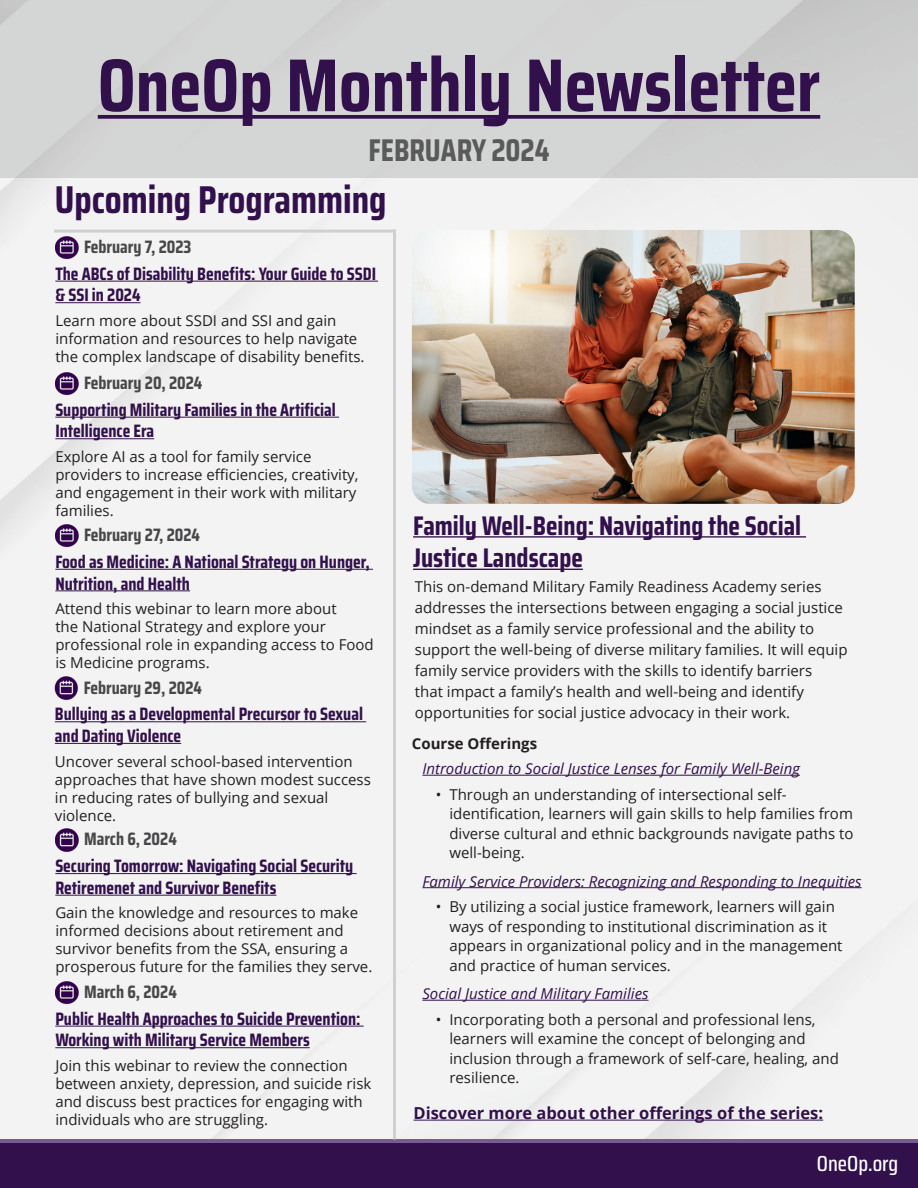
<style>
.page{position:relative;width:918px;height:1188px;background:#fff}
.page>*{position:absolute;margin:0;border:0;box-sizing:border-box;transform-origin:0 0}
.t1{font:700 75px "Saira Condensed";color:#32104c}
.t2{font:700 38.85px "Saira Condensed";color:#32104c}
.t3{font:700 31.5px "Saira Condensed";color:#5a5a5a}
.t4{font:700 27px/32.4px "Saira Condensed";color:#32104c}
.t5{font:500 21.75px "Saira Condensed";color:#fff}
.t6{font:700 18px/21.6px "Saira Condensed";color:#32104c}
.t7{font:700 18px "Saira Condensed";color:#48474a}
.t8{font:700 16.5px "Open Sans";color:#32104c}
.t9{font:15px/18px "Open Sans";color:#231f20}
.t10{font:italic 15px "Open Sans";color:#32104c}
.t11{font:700 15px "Open Sans";color:#231f20}
</style>
<div class="page">
<svg style="left:0;top:1139px;width:918px;height:5px;background:#694c85"></svg>
<div style="left:0;top:0;width:918px;height:178px;background:#d4d5d5"></div>
<svg style="left:98px;top:115px;width:722px;height:4px;background:#3c1d55"></svg>
<img style="left:412px;top:230px;width:443px;height:274px">
<div style="left:0;top:1144px;width:918px;height:44px;background:#32104c"></div>
<hr style="left:54px;top:230px;width:342px;height:3px;background:#ced0d1">
<hr style="left:393px;top:230px;width:3px;height:909px;background:#ced0d1">
<hr style="left:55px;top:281px;width:323px;height:1px;background:#32104c">
<hr style="left:55px;top:302px;width:85px;height:1px;background:#32104c">
<img style="left:55px;top:236px;width:24px;height:23px">
<hr style="left:55px;top:721px;width:311px;height:1px;background:#32104c">
<hr style="left:55px;top:743px;width:126px;height:1px;background:#32104c">
<img style="left:55px;top:676px;width:23px;height:24px">
<hr style="left:55px;top:569px;width:318px;height:1px;background:#32104c">
<hr style="left:55px;top:590px;width:135px;height:1px;background:#32104c">
<img style="left:55px;top:524px;width:24px;height:23px">
<hr style="left:55px;top:417px;width:284px;height:1px;background:#32104c">
<hr style="left:55px;top:438px;width:99px;height:1px;background:#32104c">
<img style="left:55px;top:372px;width:24px;height:23px">
<hr style="left:55px;top:873px;width:302px;height:1px;background:#32104c">
<hr style="left:55px;top:895px;width:221px;height:1px;background:#32104c">
<img style="left:55px;top:828px;width:24px;height:24px">
<hr style="left:55px;top:1026px;width:309px;height:1px;background:#32104c">
<hr style="left:55px;top:1047px;width:255px;height:1px;background:#32104c">
<img style="left:55px;top:981px;width:24px;height:23px">
<hr style="left:422px;top:775px;width:378px;height:1px;background:#32104c">
<hr style="left:422px;top:887px;width:440px;height:1px;background:#32104c">
<hr style="left:422px;top:1000px;width:227px;height:1px;background:#32104c">
<hr style="left:413px;top:536px;width:393px;height:2px;background:#32104c">
<hr style="left:413px;top:569px;width:170px;height:1px;background:#32104c">
<hr style="left:414px;top:1120px;width:409px;height:1px;background:#32104c">
<p class="t1" style="left:98px;top:28px;width:724px">OneOp Monthly Newsletter</p>
<p class="t3" style="left:368px;top:126px;width:183px">FEBRUARY 2024</p>
<p class="t2" style="left:55px;top:170px;width:333px">Upcoming Programming</p>
<p class="t7" style="left:84px;top:233px;width:109px">February 7, 2023</p>
<p class="t6" style="left:55px;top:263px;width:322px">The ABCs of Disability Benefits: Your Guide to SSDI &amp; SSI in 2024</p>
<p class="t9" style="left:55px;top:311px;width:311px">Learn more about SSDI and SSI and gain information and resources to help navigate the complex landscape of disability benefits.</p>
<p class="t7" style="left:84px;top:369px;width:120px">February 20, 2024</p>
<p class="t6" style="left:55px;top:399px;width:282px">Supporting Military Families in the Artificial<br>Intelligence Era</p>
<p class="t9" style="left:55px;top:447px;width:305px">Explore AI as a tool for family service providers to increase efficiencies, creativity, and engagement in their work with military families.</p>
<p class="t7" style="left:84px;top:521px;width:117px">February 27, 2024</p>
<p class="t6" style="left:55px;top:551px;width:316px">Food as Medicine: A National Strategy on Hunger,<br>Nutrition, and Health</p>
<p class="t9" style="left:55px;top:599px;width:320px">Attend this webinar to learn more about<br>the National Strategy and explore your professional role in expanding access to Food is Medicine programs.</p>
<p class="t7" style="left:84px;top:674px;width:120px">February 29, 2024</p>
<p class="t6" style="left:55px;top:703px;width:310px">Bullying as a Developmental Precursor to Sexual and Dating Violence</p>
<p class="t9" style="left:55px;top:752px;width:318px">Uncover several school-based intervention approaches that have shown modest success in reducing rates of bullying and sexual violence.</p>
<p class="t7" style="left:84px;top:825px;width:94px">March 6, 2024</p>
<p class="t6" style="left:55px;top:855px;width:300px">Securing Tomorrow: Navigating Social Security<br>Retiremenet and Survivor Benefits</p>
<p class="t9" style="left:55px;top:904px;width:319px">Gain the knowledge and resources to make informed decisions about retirement and survivor benefits from the SSA, ensuring a prosperous future for the families they serve.</p>
<p class="t7" style="left:84px;top:978px;width:94px">March 6, 2024</p>
<p class="t6" style="left:55px;top:1008px;width:307px">Public Health Approaches to Suicide Prevention:<br>Working with Military Service Members</p>
<p class="t9" style="left:55px;top:1056px;width:318px">Join this webinar to review the connection between anxiety, depression, and suicide risk and discuss best practices for engaging with individuals who are struggling.</p>
<p class="t4" style="left:413px;top:509px;width:390px">Family Well-Being: Navigating the Social<br>Justice Landscape</p>
<p class="t9" style="left:415px;top:576px;width:434px;line-height:21px">This on-demand Military Family Readiness Academy series addresses the intersections between engaging a social justice mindset as a family service professional and the ability to support the well-being of diverse military families. It will equip family service providers with the skills to identify barriers<br>that impact a family’s health and well-being and identify opportunities for social justice advocacy in their work.</p>
<p class="t11" style="left:412px;top:733px;width:127px">Course Offerings</p>
<p class="t10" style="left:422px;top:758px;width:379px">Introduction to Social Justice Lenses for Family Well-Being</p>
<p class="t9" style="left:449px;top:784px;width:406px;line-height:19.5px;text-indent:-14px">• Through an understanding of intersectional self&shy;identification, learners will gain skills to help families from diverse cultural and ethnic backgrounds navigate paths to well-being.</p>
<p class="t10" style="left:422px;top:871px;width:441px">Family Service Providers: Recognizing and Responding to Inequities</p>
<p class="t9" style="left:449px;top:896px;width:395px;line-height:19.5px;text-indent:-14px">• By utilizing a social justice framework, learners will gain ways of responding to institutional discrimination as it appears in organizational policy and in the management and practice of human services.</p>
<p class="t10" style="left:422px;top:983px;width:228px">Social Justice and Military Families</p>
<p class="t9" style="left:449px;top:1009px;width:391px;line-height:19.5px;text-indent:-14px">• Incorporating both a personal and professional lens, learners will examine the concept of belonging and inclusion through a framework of self-care, healing, and resilience.</p>
<p class="t8" style="left:414px;top:1101px;width:411px">Discover more about other offerings of the series:</p>
<p class="t5" style="left:817px;top:1148px;width:83px">OneOp.org</p>
</div>
